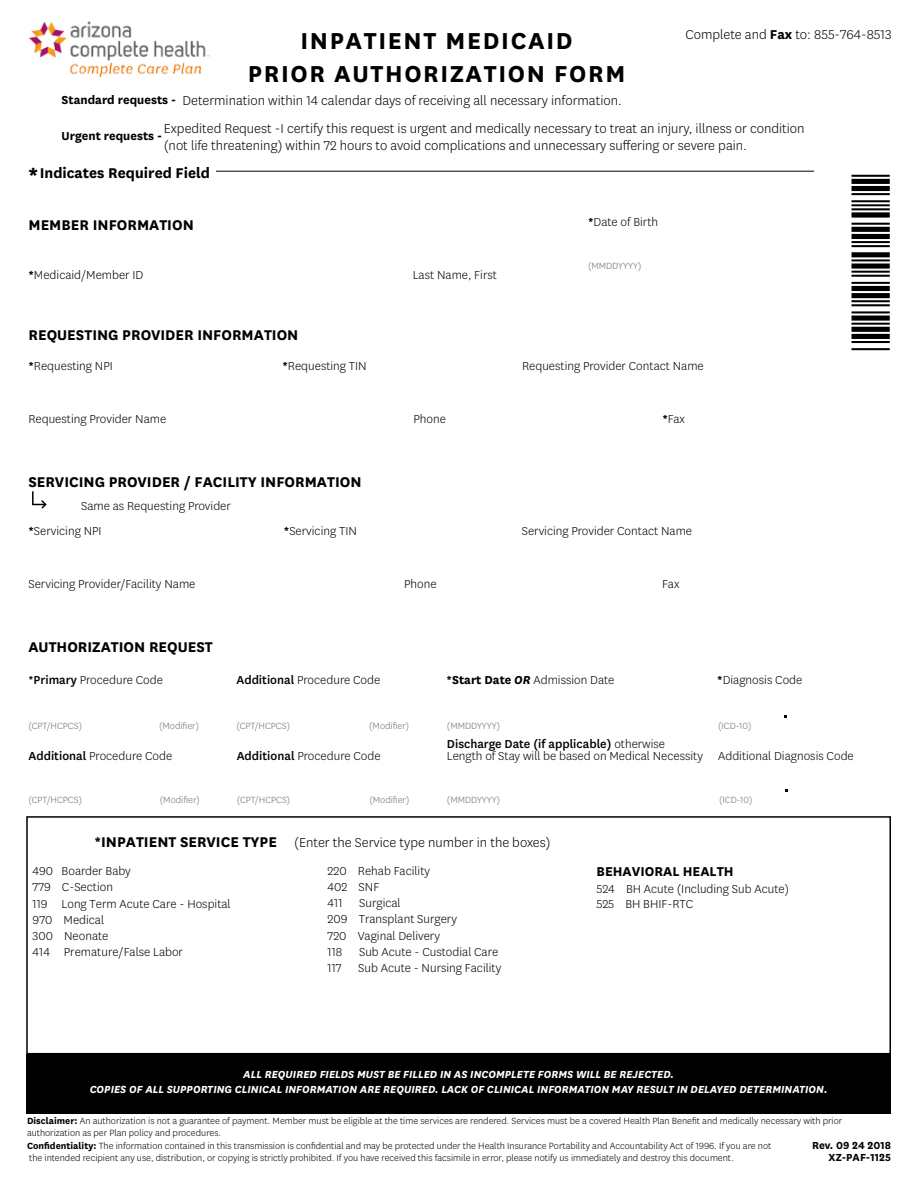
<style>
.page{position:relative;width:918px;height:1188px;background:#fff}
.page>*{position:absolute;margin:0;border:0;box-sizing:border-box;transform-origin:0 0}
.Form_Text{font:700 27px "Centene Sans";letter-spacing:.06em;color:#000}
.Form_Heading{font:700 16.5px "Centene Sans";color:#000}
.Fax_Info{font:300 15px/28.2px "Centene Sans";color:#000}
.t1{font:700 15px "Centene Sans";color:#000}
.Form_Text-2{font:300 13.5px/16.2px "Centene Sans";color:#000}
.Priority_Text{font:700 13.5px "Centene Sans";color:#000}
.Footer_Heading{font:italic 700 12px "Centene Sans";color:#fff}
.t2{font:700 12px "Centene Sans";color:#000}
.t3{font:300 10.5px/12px "Centene Sans";color:#000}
.Sub_Text{font:300 10.5px "Centene Sans";color:#717073}
.s1{font-weight:700}
.s2{font-weight:500}
.s3{font-weight:700;font-style:italic}
</style>
<div class="page">
<img style="left:29px;top:21px;width:181px;height:56px">
<div style="left:26px;top:816px;width:865px;height:238px;border:2px solid #000"></div>
<hr style="left:216px;top:171px;width:598px;height:1px;background:#000">
<div style="left:26px;top:1054px;width:865px;height:60px;background:#000"></div>
<svg style="left:32px;top:492px;width:15px;height:17px"></svg>
<h1 class="Form_Text" style="left:300px;top:22px;width:274px">INPATIENT MEDICAID</h1>
<h1 class="Form_Text" style="left:248px;top:54px;width:379px">PRIOR AUTHORIZATION FORM</h1>
<p class="Fax_Info" style="left:685px;top:19px;width:207px">Complete and <span class="s1">Fax</span> to: 855-764-8513</p>
<p class="Fax_Info" style="left:164px;top:86px;width:642px;text-indent:19px">Determination within 14 calendar days of receiving all necessary information.<br>Expedited Request -I certify this request is urgent and medically necessary to treat an injury, illness or condition</p>
<p class="Fax_Info" style="left:164px;top:130px;width:585px">(not life threatening) within 72 hours to avoid complications and unnecessary suffering or severe pain.</p>
<p class="Priority_Text" style="left:62px;top:90px;width:116px">Standard requests -</p>
<p class="Priority_Text" style="left:62px;top:127px;width:102px">Urgent requests -</p>
<h2 class="Form_Heading" style="left:40px;top:161px;width:172px">Indicates Required Field</h2>
<p class="Form_Text" style="left:28px;top:156px;width:12px">*</p>
<h2 class="Form_Heading" style="left:28px;top:214px;width:167px">MEMBER INFORMATION</h2>
<p class="Form_Text-2" style="left:28px;top:267px;width:116px"><span class="s1">*</span>Medicaid/Member ID</p>
<p class="Form_Text-2" style="left:413px;top:267px;width:86px">Last Name, First</p>
<p class="Form_Text-2" style="left:588px;top:213px;width:72px"><span class="s1">*</span>Date of Birth</p>
<p class="Sub_Text" style="left:588px;top:259px;width:55px">(MMDDYYYY)</p>
<h2 class="Form_Heading" style="left:28px;top:323px;width:271px">REQUESTING PROVIDER INFORMATION</h2>
<p class="Form_Text-2" style="left:28px;top:357px;width:86px"><span class="s1">*</span>Requesting NPI</p>
<p class="Form_Text-2" style="left:282px;top:357px;width:86px"><span class="s1">*</span>Requesting TIN</p>
<p class="Form_Text-2" style="left:522px;top:357px;width:183px">Requesting Provider Contact Name</p>
<p class="Form_Text-2" style="left:28px;top:411px;width:139px">Requesting Provider Name</p>
<p class="Form_Text-2" style="left:414px;top:411px;width:34px">Phone</p>
<p class="Form_Text-2" style="left:662px;top:411px;width:24px"><span class="s1">*</span>Fax</p>
<h2 class="Form_Heading" style="left:28px;top:470px;width:335px">SERVICING PROVIDER / FACILITY INFORMATION</h2>
<p class="Form_Text-2" style="left:81px;top:498px;width:151px">Same as Requesting Provider</p>
<p class="Form_Text-2" style="left:28px;top:522px;width:75px"><span class="s1">*</span>Servicing NPI</p>
<p class="Form_Text-2" style="left:284px;top:522px;width:75px"><span class="s1">*</span>Servicing TIN</p>
<p class="Form_Text-2" style="left:522px;top:522px;width:172px">Servicing Provider Contact Name</p>
<p class="Form_Text-2" style="left:28px;top:576px;width:168px">Servicing Provider/Facility Name</p>
<p class="Form_Text-2" style="left:404px;top:576px;width:34px">Phone</p>
<p class="Form_Text-2" style="left:662px;top:576px;width:19px">Fax</p>
<h2 class="Form_Heading" style="left:28px;top:636px;width:186px">AUTHORIZATION REQUEST</h2>
<p class="Form_Text-2" style="left:28px;top:672px;width:136px"><span class="s2">*Primary</span> Procedure Code</p>
<p class="Sub_Text" style="left:28px;top:719px;width:55px">(CPT/HCPCS)</p>
<p class="Sub_Text" style="left:159px;top:719px;width:41px">(Modifier)</p>
<p class="Form_Text-2" style="left:28px;top:747px;width:145px"><span class="s2">Additional</span> Procedure Code</p>
<p class="Sub_Text" style="left:28px;top:793px;width:55px">(CPT/HCPCS)</p>
<p class="Sub_Text" style="left:160px;top:793px;width:41px">(Modifier)</p>
<p class="Form_Text-2" style="left:236px;top:672px;width:145px"><span class="s2">Additional</span> Procedure Code</p>
<p class="Form_Text-2" style="left:717px;top:672px;width:87px"><span class="s1">*</span>Diagnosis Code</p>
<p class="Sub_Text" style="left:236px;top:719px;width:55px">(CPT/HCPCS)</p>
<p class="Sub_Text" style="left:369px;top:719px;width:41px">(Modifier)</p>
<p class="Form_Text-2" style="left:237px;top:747px;width:145px"><span class="s2">Additional</span> Procedure Code</p>
<p class="Sub_Text" style="left:237px;top:793px;width:55px">(CPT/HCPCS)</p>
<p class="Sub_Text" style="left:370px;top:793px;width:41px">(Modifier)</p>
<p class="Form_Text-2" style="left:447px;top:672px;width:169px"><span class="s1">*Start Date</span> <span class="s3">OR</span> Admission Date</p>
<p class="Sub_Text" style="left:447px;top:719px;width:55px">(MMDDYYYY)</p>
<p class="Sub_Text" style="left:718px;top:719px;width:35px">(ICD-10)</p>
<p class="Form_Text-2" style="left:447px;top:737px;width:258px;line-height:12px"><span class="s2">Discharge Date (if applicable)</span> otherwise<br>Length of Stay will be based on Medical Necessity</p>
<p class="Sub_Text" style="left:447px;top:793px;width:55px">(MMDDYYYY)</p>
<p class="Form_Text-2" style="left:718px;top:747px;width:137px">Additional Diagnosis Code</p>
<p class="Sub_Text" style="left:719px;top:793px;width:35px">(ICD-10)</p>
<h2 class="Form_Heading" style="left:94px;top:831px;width:184px">*INPATIENT SERVICE TYPE</h2>
<p class="Fax_Info" style="left:294px;top:828px;width:258px">(Enter the Service type number in the boxes)</p>
<p class="Form_Text-2" style="left:33px;top:863px;width:200px">490 Boarder Baby<br>779 C-Section<br>119 Long Term Acute Care - Hospital<br>970 Medical<br>300 Neonate<br>414 Premature/False Labor</p>
<p class="Form_Text-2" style="left:328px;top:862px;width:175px">220 Rehab Facility<br>402 SNF<br>411 Surgical<br>209 Transplant Surgery<br>720 Vaginal Delivery<br>118 Sub Acute - Custodial Care<br>117 Sub Acute - Nursing Facility</p>
<p class="t1" style="left:596px;top:861px;width:139px">BEHAVIORAL HEALTH</p>
<p class="Form_Text-2" style="left:596px;top:880px;width:194px">524 BH Acute (Including Sub Acute)<br>525 BH BHIF-RTC</p>
<h3 class="Footer_Heading" style="left:243px;top:1066px;width:432px">ALL REQUIRED FIELDS MUST BE FILLED IN AS INCOMPLETE FORMS WILL BE REJECTED.</h3>
<h3 class="Footer_Heading" style="left:90px;top:1081px;width:739px">COPIES OF ALL SUPPORTING CLINICAL INFORMATION ARE REQUIRED. LACK OF CLINICAL INFORMATION MAY RESULT IN DELAYED DETERMINATION.</h3>
<p class="t3" style="left:27px;top:1114px;width:817px"><span class="s1">Disclaimer:</span> An authorization is not a guarantee of payment. Member must be eligible at the time services are rendered. Services must be a covered Health Plan Benefit and medically necessary with prior authorization as per Plan policy and procedures.</p>
<p class="t3" style="left:27px;top:1140px;width:746px"><span class="s1">Confidentiality:</span> The information contained in this transmission is confidential and may be protected under the Health Insurance Portability and Accountability Act of 1996. If you are not</p>
<p class="t3" style="left:29px;top:1152px;width:706px">the intended recipient any use, distribution, or copying is strictly prohibited. If you have received this facsimile in error, please notify us immediately and destroy this document.</p>
<p class="t2" style="left:812px;top:1137px;width:80px">Rev. 09 24 2018</p>
<p class="t2" style="left:829px;top:1149px;width:64px">XZ-PAF-1125</p>
</div>
